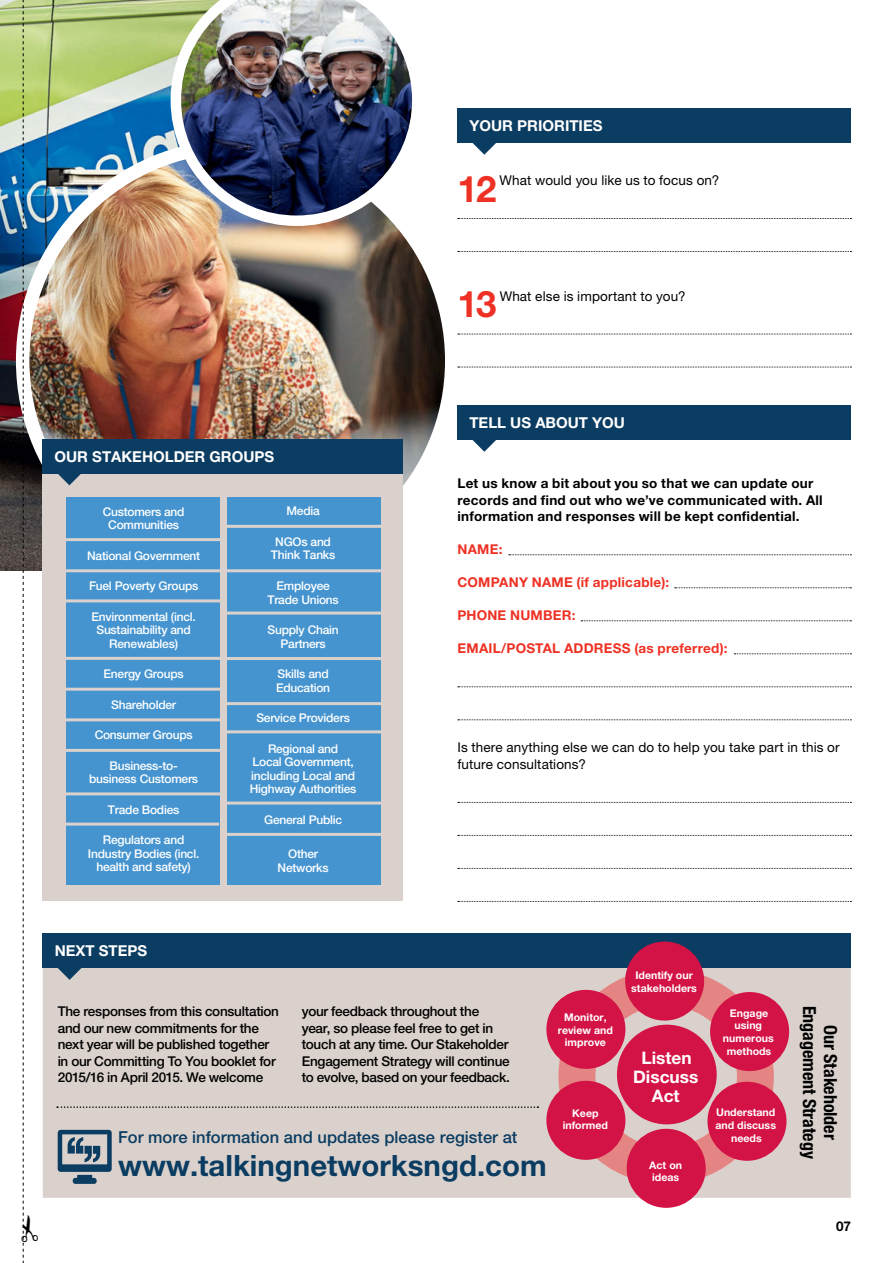
<style>
.page{position:relative;width:893px;height:1263px;background:#fff}
.page>*{position:absolute;margin:0;border:0;box-sizing:border-box;transform-origin:0 0}
.t1{font:700 36.6px "Helvetica Neue";color:#ee3124}
.t2{font:700 29.4px "Helvetica Neue";color:#0b3c61}
.t3{font:700 condensed 18px/21px "Helvetica Neue";color:#000;text-align:center}
.t4{font:700 17.25px/18.6px "Helvetica Neue";color:#fff;text-align:center}
.t5{font:500 16.5px "Helvetica Neue";letter-spacing:.005em;color:#0b3c61}
.t6{font:700 15px "Helvetica Neue";color:#fff}
.t7{font:500 13.5px/16.5px "Helvetica Neue";letter-spacing:-.02em;color:#000}
.t8{font:700 13.5px/16.5px "Helvetica Neue";letter-spacing:.02em;color:#000}
.t9{font:13.5px/16.5px "Helvetica Neue";letter-spacing:.01em;color:#000}
.t10{font:700 13.5px "Helvetica Neue";letter-spacing:.02em;color:#ee3124}
.t11{font:500 12px/13.5px "Helvetica Neue";letter-spacing:-.02em;color:#fff;text-align:center}
.t12{font:700 10.65px/12.8px "Helvetica Neue";color:#fff;text-align:center}
</style>
<div class="page">
<svg style="left:472px;top:143px;width:24px;height:12px"></svg>
<div style="left:458px;top:108px;width:393px;height:35px;background:#0b3c61"></div>
<svg style="left:472px;top:440px;width:24px;height:12px"></svg>
<div style="left:458px;top:405px;width:393px;height:35px;background:#0b3c61"></div>
<div style="left:43px;top:968px;width:808px;height:230px;background:#dad1cc"></div>
<div style="left:73px;top:1178px;width:24px;height:6px;background:#0b3c61;border-radius:3px"></div>
<svg style="left:58px;top:1130px;width:54px;height:42px;background:#667e90"></svg>
<img style="left:0;top:0;width:171px;height:570px">
<svg style="left:509px;top:554px;width:342px;height:1px"></svg>
<svg style="left:675px;top:587px;width:176px;height:1px"></svg>
<svg style="left:581px;top:620px;width:270px;height:1px"></svg>
<svg style="left:734px;top:653px;width:117px;height:1px"></svg>
<svg style="left:458px;top:686px;width:393px;height:1px"></svg>
<svg style="left:458px;top:719px;width:393px;height:1px"></svg>
<svg style="left:458px;top:802px;width:393px;height:1px"></svg>
<svg style="left:458px;top:835px;width:393px;height:1px"></svg>
<svg style="left:458px;top:868px;width:393px;height:1px"></svg>
<svg style="left:458px;top:901px;width:393px;height:1px"></svg>
<img style="left:39px;top:153px;width:404px;height:389px">
<div style="left:43px;top:471px;width:360px;height:429px;background:#dad1cc"></div>
<svg style="left:57px;top:968px;width:25px;height:12px"></svg>
<div style="left:43px;top:933px;width:808px;height:35px;background:#0b3c61"></div>
<div style="left:558px;top:969px;width:216px;height:215px;border:37px solid #e58583;border-radius:50%"></div>
<div style="left:617px;top:1024px;width:100px;height:100px;background:#d31245;border-radius:50%"></div>
<div style="left:625px;top:941px;width:79px;height:79px;background:#d31245;border-radius:50%"></div>
<div style="left:710px;top:992px;width:79px;height:79px;background:#d31245;border-radius:50%"></div>
<div style="left:707px;top:1082px;width:79px;height:79px;background:#d31245;border-radius:50%"></div>
<div style="left:627px;top:1129px;width:79px;height:79px;background:#d31245;border-radius:50%"></div>
<div style="left:546px;top:990px;width:79px;height:79px;background:#d31245;border-radius:50%"></div>
<div style="left:546px;top:1081px;width:79px;height:79px;background:#d31245;border-radius:50%"></div>
<img style="left:171px;top:0;width:252px;height:226px">
<svg style="left:57px;top:1106px;width:481px;height:2px"></svg>
<div style="left:66px;top:497px;width:153px;height:387px;background:#4594d0"></div>
<div style="left:228px;top:497px;width:153px;height:387px;background:#4594d0"></div>
<hr style="left:63px;top:599px;width:159px;height:3px;background:#dad1cc">
<hr style="left:64px;top:538px;width:159px;height:3px;background:#dad1cc">
<hr style="left:61px;top:569px;width:322px;height:3px;background:#dad1cc">
<hr style="left:223px;top:611px;width:161px;height:3px;background:#dad1cc">
<hr style="left:225px;top:702px;width:161px;height:3px;background:#dad1cc">
<hr style="left:60px;top:792px;width:163px;height:3px;background:#dad1cc">
<hr style="left:61px;top:688px;width:162px;height:3px;background:#dad1cc">
<hr style="left:60px;top:822px;width:159px;height:3px;background:#dad1cc">
<hr style="left:63px;top:657px;width:160px;height:3px;background:#dad1cc">
<hr style="left:225px;top:657px;width:159px;height:3px;background:#dad1cc">
<hr style="left:224px;top:730px;width:160px;height:3px;background:#dad1cc">
<hr style="left:225px;top:801px;width:159px;height:3px;background:#dad1cc">
<hr style="left:225px;top:833px;width:159px;height:3px;background:#dad1cc">
<hr style="left:224px;top:525px;width:160px;height:3px;background:#dad1cc">
<hr style="left:62px;top:718px;width:163px;height:3px;background:#dad1cc">
<hr style="left:61px;top:749px;width:163px;height:3px;background:#dad1cc">
<svg style="left:57px;top:473px;width:25px;height:12px"></svg>
<div style="left:43px;top:439px;width:360px;height:34px;background:#0b3c61"></div>
<svg style="left:458px;top:218px;width:393px;height:1px"></svg>
<svg style="left:458px;top:251px;width:393px;height:1px"></svg>
<svg style="left:458px;top:334px;width:393px;height:1px"></svg>
<svg style="left:458px;top:367px;width:393px;height:1px"></svg>
<svg style="left:22px;top:0;width:17px;height:1263px"></svg>
<p class="t6" style="left:469px;top:117px;width:135px">YOUR PRIORITIES</p>
<p class="t1" style="left:457px;top:166px;width:41px">12</p>
<p class="t9" style="left:499px;top:172px;width:221px">What would you like us to focus on?</p>
<p class="t1" style="left:457px;top:281px;width:41px">13</p>
<p class="t9" style="left:500px;top:287px;width:187px">What else is important to you?</p>
<p class="t6" style="left:55px;top:447px;width:221px">OUR STAKEHOLDER GROUPS</p>
<p class="t11" style="left:103px;top:504px;width:83px">Customers and<br>Communities</p>
<p class="t11" style="left:87px;top:548px;width:115px">National Government</p>
<p class="t11" style="left:89px;top:579px;width:111px">Fuel Poverty Groups</p>
<p class="t11" style="left:92px;top:609px;width:106px">Environmental (incl.<br>Sustainability and<br>Renewables)</p>
<p class="t11" style="left:104px;top:667px;width:82px">Energy Groups</p>
<p class="t11" style="left:111px;top:697px;width:66px">Shareholder</p>
<p class="t11" style="left:95px;top:728px;width:99px">Consumer Groups</p>
<p class="t11" style="left:89px;top:758px;width:111px">Business-to&shy;business Customers</p>
<p class="t11" style="left:108px;top:802px;width:73px">Trade Bodies</p>
<p class="t11" style="left:88px;top:833px;width:113px">Regulators and<br>Industry Bodies (incl. health and safety)</p>
<p class="t6" style="left:55px;top:942px;width:94px">NEXT STEPS</p>
<p class="t11" style="left:286px;top:504px;width:35px">Media</p>
<p class="t11" style="left:271px;top:535px;width:66px">NGOs and<br>Think Tanks</p>
<p class="t11" style="left:267px;top:579px;width:73px">Employee<br>Trade Unions</p>
<p class="t11" style="left:268px;top:623px;width:73px">Supply Chain<br>Partners</p>
<p class="t11" style="left:276px;top:667px;width:56px;text-align:left">Skills and<br>Education</p>
<p class="t11" style="left:256px;top:711px;width:95px">Service Providers</p>
<p class="t11" style="left:250px;top:741px;width:108px">Regional and<br>Local Government, including Local and<br>Highway Authorities</p>
<p class="t11" style="left:264px;top:812px;width:80px">General Public</p>
<p class="t11" style="left:278px;top:847px;width:52px">Other<br>Networks</p>
<p class="t6" style="left:469px;top:414px;width:157px">TELL US ABOUT YOU</p>
<p class="t8" style="left:457px;top:475px;width:367px">Let us know a bit about you so that we can update our records and find out who we’ve communicated with. All information and responses will be kept confidential.</p>
<p class="t10" style="left:457px;top:541px;width:46px">NAME:</p>
<p class="t10" style="left:457px;top:574px;width:213px">COMPANY NAME (if applicable):</p>
<p class="t10" style="left:457px;top:607px;width:120px">PHONE NUMBER:</p>
<p class="t10" style="left:457px;top:640px;width:272px">EMAIL/POSTAL ADDRESS (as preferred):</p>
<p class="t9" style="left:457px;top:739px;width:384px">Is there anything else we can do to help you take part in this or future consultations?</p>
<p class="t12" style="left:631px;top:968px;width:67px">Identify our stakeholders</p>
<p class="t7" style="left:58px;top:1003px;width:223px">The responses from this consultation and our new commitments for the next year will be published together in our Committing To You booklet for 2015/16 in April 2015. We welcome</p>
<p class="t7" style="left:302px;top:1003px;width:210px">your feedback throughout the year, so please feel free to get in touch at any time. Our Stakeholder Engagement Strategy will continue to evolve, based on your feedback.</p>
<p class="t5" style="left:118px;top:1127px;width:401px">For more information and updates please register at</p>
<p class="t2" style="left:118px;top:1147px;width:430px">www.talkingnetworksngd.com</p>
<p class="t12" style="left:558px;top:1010px;width:57px">Monitor, review and improve</p>
<p class="t12" style="left:563px;top:1106px;width:47px">Keep informed</p>
<p class="t4" style="left:633px;top:1048px;width:67px">Listen<br>Discuss<br>Act</p>
<p class="t12" style="left:649px;top:1158px;width:34px;text-align:left">Act on ideas</p>
<p class="t12" style="left:723px;top:1006px;width:52px">Engage using numerous methods</p>
<p class="t12" style="left:715px;top:1106px;width:62px">Understand and discuss needs</p>
<p class="t3" style="left:841px;top:1005px;width:155px;rotate:90deg">Our Stakeholder<br>Engagement Strategy</p>
<p class="t8" style="left:836px;top:1217px;width:17px">07</p>
</div>
